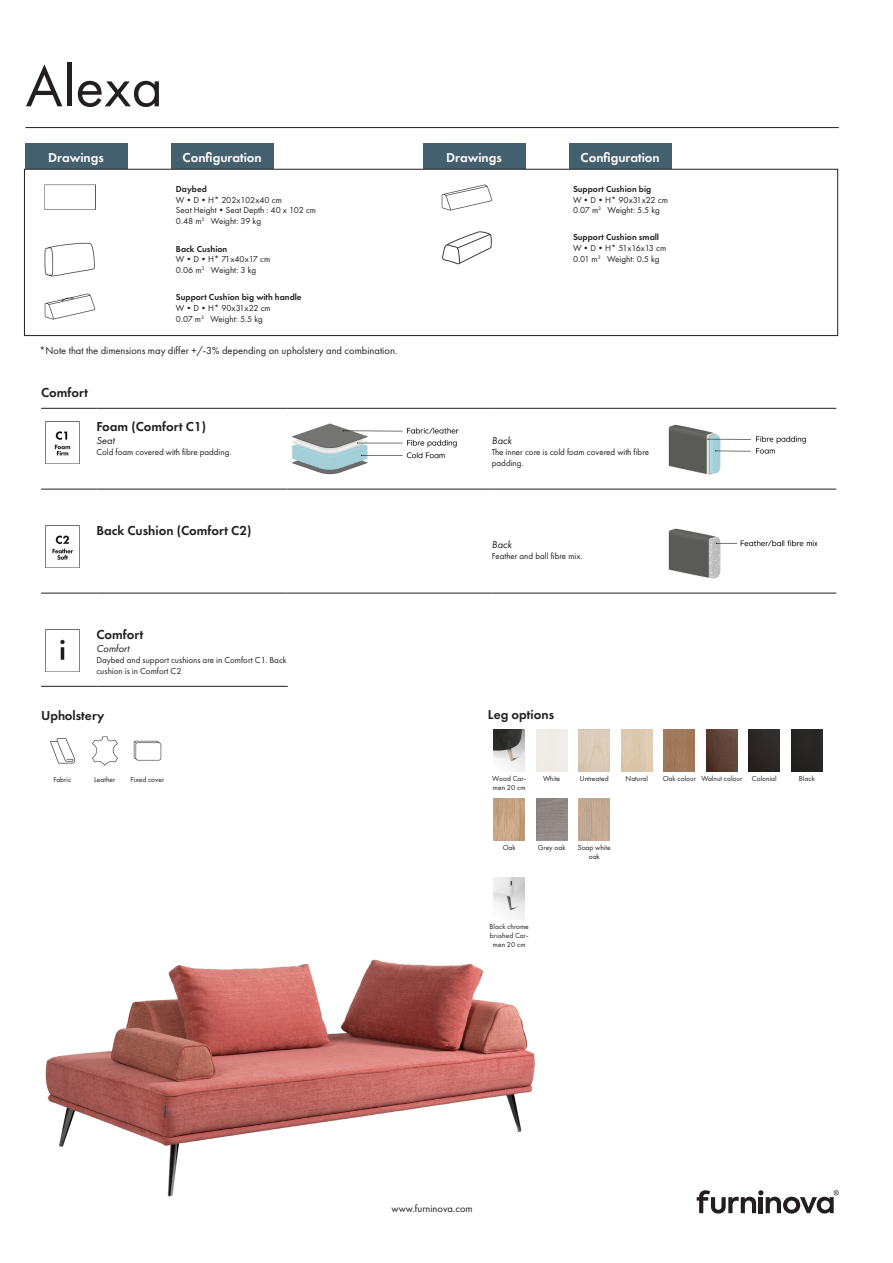
<style>
.page{position:relative;width:893px;height:1263px;background:#fff}
.page>*{position:absolute;margin:0;border:0;box-sizing:border-box;transform-origin:0 0}
.t1{font:60px "Futura PT";color:#231f20}
.BeskrivningNamn{font:600 13.5px "Futura PT";color:#231f20}
.Fliktext{font:600 13.5px "Futura PT";color:#fff}
.Teknikrubrik{font:600 13.5px "Futura PT";color:#231f20}
.Teknikrubrik_Ben{font:600 13.5px "Futura PT";color:#231f20}
.Beskrivning_Comfort{font:600 13.5px "Futura PT";color:#231f20}
.Fotnot_mått{font:10.5px "Futura PT";color:#231f20}
.BeskrivningRubrik{font:italic 10.5px "Futura PT";color:#231f20}
.BeskrivningText{font:9px/10.8px "Futura PT";color:#231f20}
.Dimensioner{font:9px "Futura PT";color:#231f20}
.TabelltextV{font:600 9px "Futura PT";color:#231f20}
.Ikontext{font:7.5px/9px "Futura PT";color:#231f20;text-align:center}
</style>
<div class="page">
<hr style="left:26px;top:127px;width:813px;height:1px;background:#231f20">
<div style="left:25px;top:144px;width:102px;height:25px;background:#44606f"></div>
<div style="left:423px;top:144px;width:102px;height:25px;background:#44606f"></div>
<div style="left:171px;top:144px;width:102px;height:25px;background:#44606f"></div>
<div style="left:569px;top:144px;width:102px;height:25px;background:#44606f"></div>
<img style="left:45px;top:878px;width:490px;height:319px">
<div style="left:24px;top:169px;width:814px;height:167px;border:1px solid #231f20"></div>
<img style="left:44px;top:185px;width:51px;height:24px">
<img style="left:44px;top:242px;width:51px;height:34px">
<img style="left:44px;top:293px;width:51px;height:26px">
<hr style="left:41px;top:408px;width:55px;height:1px;background:#231f20">
<hr style="left:96px;top:408px;width:192px;height:1px;background:#231f20">
<hr style="left:288px;top:408px;width:204px;height:1px;background:#231f20">
<hr style="left:492px;top:408px;width:170px;height:1px;background:#231f20">
<hr style="left:662px;top:408px;width:174px;height:1px;background:#231f20">
<hr style="left:41px;top:489px;width:55px;height:1px;background:#231f20">
<hr style="left:96px;top:489px;width:192px;height:1px;background:#231f20">
<hr style="left:288px;top:489px;width:204px;height:1px;background:#231f20">
<hr style="left:492px;top:489px;width:170px;height:1px;background:#231f20">
<hr style="left:662px;top:489px;width:174px;height:1px;background:#231f20">
<img style="left:45px;top:421px;width:35px;height:43px">
<img style="left:292px;top:423px;width:167px;height:52px">
<img style="left:668px;top:424px;width:138px;height:51px">
<hr style="left:41px;top:593px;width:55px;height:1px;background:#231f20">
<hr style="left:96px;top:593px;width:192px;height:1px;background:#231f20">
<hr style="left:288px;top:593px;width:204px;height:1px;background:#231f20">
<hr style="left:492px;top:593px;width:170px;height:1px;background:#231f20">
<hr style="left:662px;top:593px;width:174px;height:1px;background:#231f20">
<img style="left:45px;top:525px;width:35px;height:43px">
<img style="left:668px;top:528px;width:150px;height:51px">
<hr style="left:41px;top:686px;width:55px;height:1px;background:#231f20">
<hr style="left:96px;top:686px;width:192px;height:1px;background:#231f20">
<img style="left:45px;top:629px;width:35px;height:42px">
<img style="left:50px;top:738px;width:25px;height:26px">
<svg style="left:92px;top:736px;width:26px;height:30px"></svg>
<svg style="left:133px;top:740px;width:29px;height:21px"></svg>
<img style="left:494px;top:729px;width:31px;height:43px">
<img style="left:579px;top:729px;width:31px;height:43px">
<img style="left:621px;top:729px;width:31px;height:43px">
<img style="left:664px;top:729px;width:31px;height:43px">
<img style="left:706px;top:729px;width:31px;height:43px">
<img style="left:749px;top:729px;width:31px;height:43px">
<img style="left:791px;top:729px;width:31px;height:43px">
<img style="left:494px;top:798px;width:31px;height:43px">
<img style="left:579px;top:798px;width:31px;height:43px">
<img style="left:494px;top:877px;width:31px;height:43px">
<img style="left:441px;top:185px;width:51px;height:26px">
<img style="left:442px;top:231px;width:50px;height:34px">
<svg style="left:697px;top:1190px;width:142px;height:23px"></svg>
<h1 class="t1" style="left:26px;top:51px;width:139px">Alexa</h1>
<p class="Fliktext" style="left:48px;top:149px;width:57px">Drawings</p>
<p class="Fliktext" style="left:183px;top:149px;width:81px">Configuration</p>
<p class="Fliktext" style="left:446px;top:149px;width:57px">Drawings</p>
<p class="Fliktext" style="left:581px;top:149px;width:81px">Configuration</p>
<p class="TabelltextV" style="left:176px;top:183px;width:32px">Daybed</p>
<p class="Dimensioner" style="left:176px;top:194px;width:107px">W•D•H* 202x102x40 cm</p>
<p class="BeskrivningText" style="left:176px;top:205px;width:142px">Seat Height•Seat Depth : 40 x 102 cm</p>
<p class="BeskrivningText" style="left:176px;top:216px;width:87px">0.48 m<sup>3</sup> Weight: 39 kg</p>
<p class="TabelltextV" style="left:176px;top:243px;width:53px">Back Cushion</p>
<p class="Dimensioner" style="left:176px;top:254px;width:96px">W•D•H* 71x40x17 cm</p>
<p class="BeskrivningText" style="left:176px;top:265px;width:82px">0.06 m<sup>3</sup> Weight: 3 kg</p>
<p class="TabelltextV" style="left:176px;top:292px;width:127px">Support Cushion big with handle</p>
<p class="Dimensioner" style="left:176px;top:303px;width:96px">W•D•H* 90x31x22 cm</p>
<p class="BeskrivningText" style="left:176px;top:313px;width:89px">0.07 m<sup>3</sup> Weight: 5.5 kg</p>
<p class="Fotnot_mått" style="left:40px;top:344px;width:359px">*Note that the dimensions may differ +/-3% depending on upholstery and combination.</p>
<p class="Beskrivning_Comfort" style="left:41px;top:384px;width:49px">Comfort</p>
<p class="BeskrivningNamn" style="left:96px;top:418px;width:111px">Foam (Comfort C1)</p>
<p class="BeskrivningRubrik" style="left:96px;top:434px;width:20px">Seat</p>
<p class="BeskrivningText" style="left:96px;top:446px;width:137px">Cold foam covered with fibre padding.</p>
<p class="BeskrivningNamn" style="left:96px;top:522px;width:157px">Back Cushion (Comfort C2)</p>
<p class="BeskrivningNamn" style="left:96px;top:626px;width:49px">Comfort</p>
<p class="BeskrivningRubrik" style="left:96px;top:642px;width:35px">Comfort</p>
<p class="BeskrivningText" style="left:96px;top:654px;width:192px">Daybed and support cushions are in Comfort C1. Back cushion is in Comfort C2</p>
<p class="Teknikrubrik" style="left:41px;top:707px;width:65px">Upholstery</p>
<p class="Ikontext" style="left:53px;top:774px;width:19px">Fabric</p>
<p class="Ikontext" style="left:94px;top:774px;width:23px">Leather</p>
<p class="Ikontext" style="left:131px;top:774px;width:35px">Fixed cover</p>
<p class="TabelltextV" style="left:573px;top:183px;width:80px">Support Cushion big</p>
<p class="Dimensioner" style="left:573px;top:194px;width:96px">W•D•H* 90x31x22 cm</p>
<p class="BeskrivningText" style="left:573px;top:205px;width:89px">0.07 m<sup>3</sup> Weight: 5.5 kg</p>
<p class="TabelltextV" style="left:573px;top:231px;width:88px">Support Cushion small</p>
<p class="Dimensioner" style="left:573px;top:243px;width:95px">W•D•H* 51x16x13 cm</p>
<p class="BeskrivningText" style="left:573px;top:253px;width:88px">0.01 m<sup>3</sup> Weight: 0.5 kg</p>
<p class="BeskrivningRubrik" style="left:492px;top:434px;width:22px">Back</p>
<p class="BeskrivningText" style="left:492px;top:446px;width:159px">The inner core is cold foam covered with fibre padding.</p>
<p class="BeskrivningRubrik" style="left:492px;top:538px;width:22px">Back</p>
<p class="BeskrivningText" style="left:492px;top:550px;width:92px">Feather and ball fibre mix.</p>
<p class="Teknikrubrik_Ben" style="left:488px;top:706px;width:68px">Leg options</p>
<p class="Ikontext" style="left:492px;top:773px;width:35px;text-align:left">Wood Car&shy;men 20 cm</p>
<p class="Ikontext" style="left:543px;top:773px;width:19px">White</p>
<p class="Ikontext" style="left:580px;top:773px;width:30px">Untreated</p>
<p class="Ikontext" style="left:626px;top:773px;width:24px">Natural</p>
<p class="Ikontext" style="left:663px;top:773px;width:35px">Oak colour</p>
<p class="Ikontext" style="left:701px;top:773px;width:42px">Walnut colour</p>
<p class="Ikontext" style="left:752px;top:773px;width:26px">Colonial</p>
<p class="Ikontext" style="left:799px;top:773px;width:17px">Black</p>
<p class="Ikontext" style="left:503px;top:843px;width:15px">Oak</p>
<p class="Ikontext" style="left:538px;top:843px;width:29px">Grey oak</p>
<p class="Ikontext" style="left:578px;top:843px;width:34px">Soap white oak</p>
<p class="Ikontext" style="left:490px;top:922px;width:41px">Black chrome brushed Car&shy;men 20 cm</p>
<p class="Fotnot_mått" style="left:392px;top:1202px;width:83px">www.furninova.com</p>
</div>
